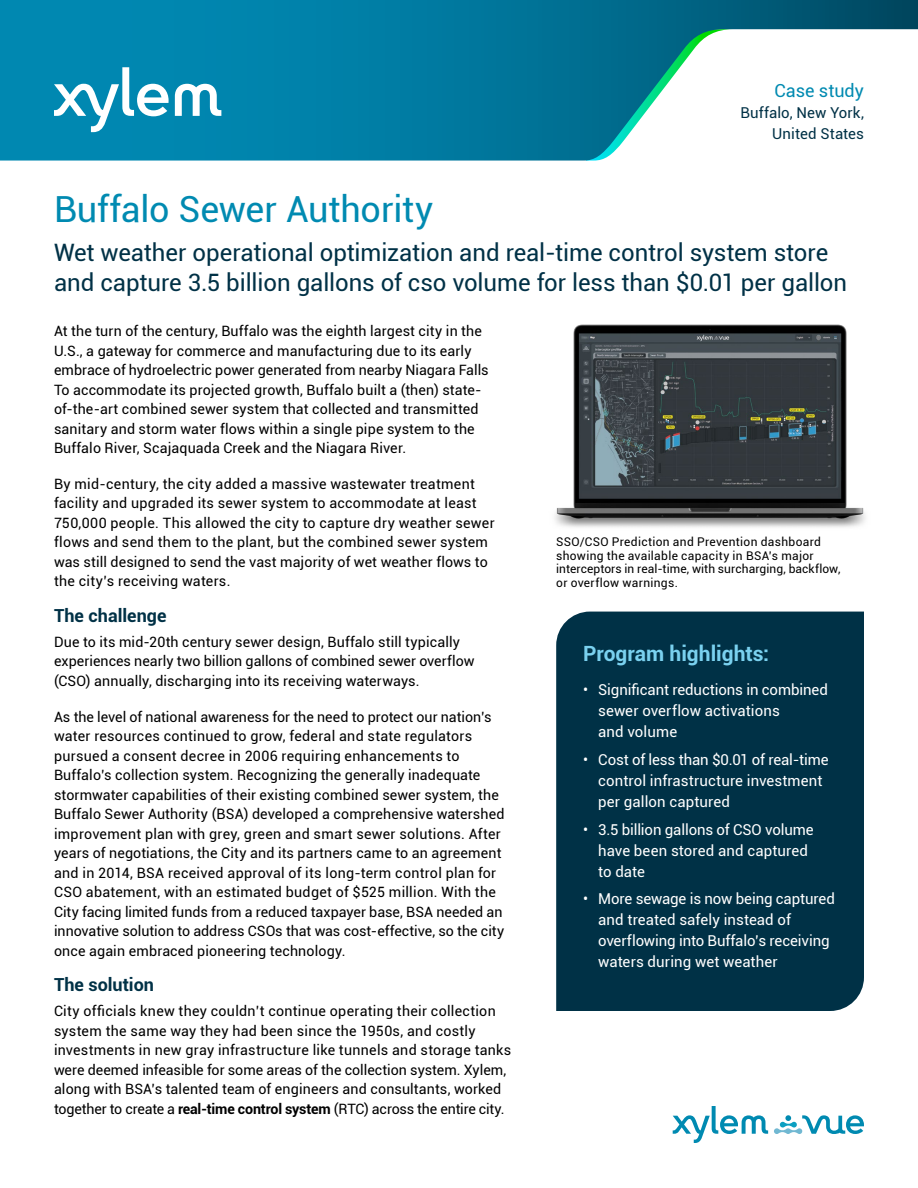
<style>
.page{position:relative;width:918px;height:1188px;background:#fff}
.page>*{position:absolute;margin:0;border:0;box-sizing:border-box;transform-origin:0 0}
.t1{font:36px "Roboto";letter-spacing:-.005em;color:#008ab1}
.t2{font:24px/30px "Roboto";letter-spacing:-.005em;color:#003146}
.t3{font:700 21px "Roboto";color:#7ad1ef}
.t4{font:700 18px "Roboto";color:#003146}
.t5{font:18px "Roboto";color:#008ab1}
.t6{font:15px/21px "Roboto";color:#fff}
.t7{font:15px/21px "Roboto";letter-spacing:.005em;color:#003146;text-align:right}
.t8{font:14.25px/19.5px "Roboto";letter-spacing:.01em;color:#000}
.t9{font:12px/13.5px "Roboto";letter-spacing:.025em;color:#000}
.s1{font-weight:700}
</style>
<div class="page">
<img style="left:555px;top:324px;width:311px;height:203px">
<svg style="left:673px;top:1106px;width:95px;height:37px"></svg>
<svg style="left:774px;top:1115px;width:90px;height:19px"></svg>
<svg style="left:0;top:0;width:918px;height:161px"></svg>
<svg style="left:54px;top:67px;width:167px;height:65px"></svg>
<div style="left:556px;top:612px;width:308px;height:399px;background:#003146"></div>
<p class="t5" style="left:774px;top:78px;width:91px">Case study</p>
<p class="t7" style="left:740px;top:102px;width:125px">Buffalo, New York,<br>United States</p>
<h1 class="t1" style="left:54px;top:184px;width:381px">Buffalo Sewer Authority</h1>
<h2 class="t2" style="left:54px;top:237px;width:795px">Wet weather operational optimization and real-time control system store and capture 3.5 billion gallons of cso volume for less than $0.01 per gallon</h2>
<p class="t8" style="left:54px;top:321px;width:436px">At the turn of the century, Buffalo was the eighth largest city in the U.S., a gateway for commerce and manufacturing due to its early embrace of hydroelectric power generated from nearby Niagara Falls To accommodate its projected growth, Buffalo built a (then) state&shy;of-the-art combined sewer system that collected and transmitted sanitary and storm water flows within a single pipe system to the Buffalo River, Scajaquada Creek and the Niagara River.</p>
<p class="t8" style="left:54px;top:473px;width:442px">By mid-century, the city added a massive wastewater treatment facility and upgraded its sewer system to accommodate at least 750,000 people. This allowed the city to capture dry weather sewer flows and send them to the plant, but the combined sewer system was still designed to send the vast majority of wet weather flows to the city’s receiving waters.</p>
<p class="t4" style="left:54px;top:603px;width:114px">The challenge</p>
<p class="t8" style="left:54px;top:632px;width:422px">Due to its mid-20th century sewer design, Buffalo still typically experiences nearly two billion gallons of combined sewer overflow (CSO) annually, discharging into its receiving waterways.</p>
<p class="t8" style="left:54px;top:706px;width:452px">As the level of national awareness for the need to protect our nation’s water resources continued to grow, federal and state regulators pursued a consent decree in 2006 requiring enhancements to Buffalo’s collection system. Recognizing the generally inadequate stormwater capabilities of their existing combined sewer system, the Buffalo Sewer Authority (BSA) developed a comprehensive watershed improvement plan with grey, green and smart sewer solutions. After years of negotiations, the City and its partners came to an agreement and in 2014, BSA received approval of its long-term control plan for CSO abatement, with an estimated budget of $525 million. With the City facing limited funds from a reduced taxpayer base, BSA needed an innovative solution to address CSOs that was cost-effective, so the city once again embraced pioneering technology.</p>
<p class="t4" style="left:54px;top:972px;width:102px">The solution</p>
<p class="t8" style="left:54px;top:1001px;width:459px">City officials knew they couldn’t continue operating their collection system the same way they had been since the 1950s, and costly investments in new gray infrastructure like tunnels and storage tanks were deemed infeasible for some areas of the collection system. Xylem, along with BSA’s talented team of engineers and consultants, worked together to create a <span class="s1">real-time control system</span> (RTC) across the entire city.</p>
<p class="t9" style="left:556px;top:535px;width:286px">SSO/CSO Prediction and Prevention dashboard showing the available capacity in BSA’s major interceptors in real-time, with surcharging, backflow, or overflow warnings.</p>
<h3 class="t3" style="left:583px;top:638px;width:187px">Program highlights:</h3>
<p class="t6" style="left:598px;top:679px;width:231px;text-indent:-15px">• Significant reductions in combined sewer overflow activations<br>and volume</p>
<p class="t6" style="left:598px;top:749px;width:232px;text-indent:-15px">• Cost of less than $0.01 of real-time control infrastructure investment per gallon captured</p>
<p class="t6" style="left:598px;top:818px;width:217px;text-indent:-15px">• 3.5 billion gallons of CSO volume have been stored and captured to date</p>
<p class="t6" style="left:598px;top:888px;width:238px;text-indent:-15px">• More sewage is now being captured and treated safely instead of overflowing into Buffalo’s receiving waters during wet weather</p>
</div>
